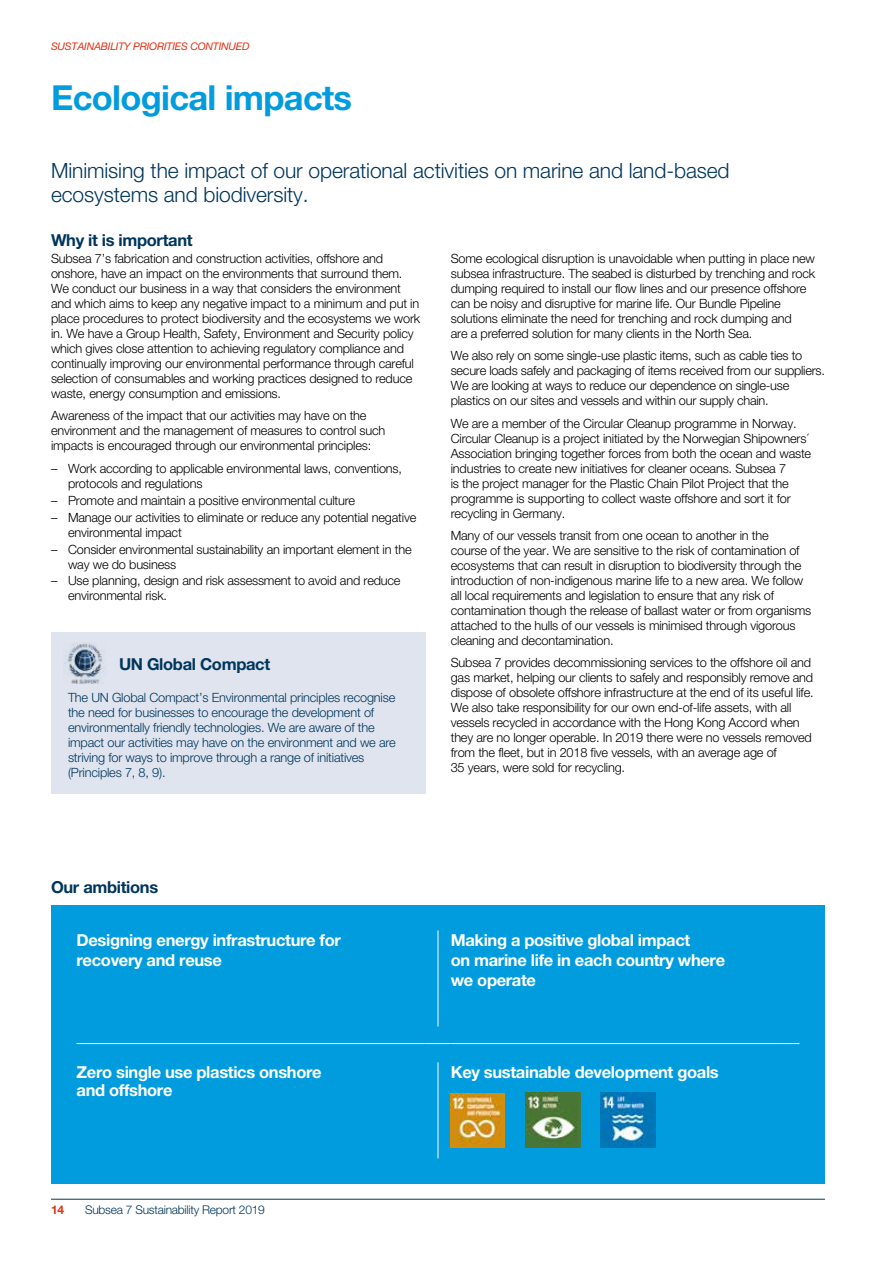
<style>
.page{position:relative;width:893px;height:1263px;background:#fff}
.page>*{position:absolute;margin:0;border:0;box-sizing:border-box;transform-origin:0 0}
.t1{font:700 34.5px "Helvetica Neue LT Std";letter-spacing:-.02em;color:#009cde}
.t2{font:300 21px/24px "Helvetica Neue LT Std";letter-spacing:-.005em;color:#00365c}
.t3{font:700 16.5px/20px "Helvetica Neue LT Std";letter-spacing:-.02em;color:#fff}
.t4{font:700 16.5px "Helvetica Neue LT Std";letter-spacing:-.02em;color:#00365c}
.t5{font:300 12.75px/15px "Helvetica Neue LT Std";letter-spacing:-.015em;color:#000}
.t6{font:300 12.75px/15px "Helvetica Neue LT Std";letter-spacing:-.015em;color:#00365c}
.t7{font:300 12px "Helvetica Neue LT Std";letter-spacing:-.02em;color:#00365c}
.t8{font:700 12px "Helvetica Neue LT Std";color:#e53012}
.t9{font:italic 10.5px "Helvetica Neue LT Std";letter-spacing:-.02em;color:#e53012}
</style>
<div class="page">
<div style="left:51px;top:632px;width:374px;height:162px;background:#dfe4ee"></div>
<div style="left:51px;top:905px;width:774px;height:278px;background:#009cde"></div>
<hr style="left:438px;top:930px;width:1px;height:96px;background:#fff">
<hr style="left:77px;top:1043px;width:348px;height:1px;background:#fff">
<svg style="left:425px;top:1043px;width:26px;height:1px"></svg>
<hr style="left:451px;top:1043px;width:348px;height:1px;background:#fff">
<hr style="left:438px;top:1062px;width:1px;height:96px;background:#fff">
<img style="left:526px;top:1093px;width:54px;height:54px">
<img style="left:451px;top:1093px;width:54px;height:54px">
<img style="left:601px;top:1093px;width:54px;height:54px">
<img style="left:65px;top:643px;width:40px;height:40px">
<hr style="left:51px;top:1199px;width:774px;height:1px;background:#00365c">
<p class="t9" style="left:51px;top:40px;width:200px">SUSTAINABILITY PRIORITIES CONTINUED</p>
<h1 class="t1" style="left:51px;top:76px;width:303px">Ecological impacts</h1>
<h2 class="t2" style="left:51px;top:158px;width:680px">Minimising the impact of our operational activities on marine and land-based ecosystems and biodiversity.</h2>
<p class="t4" style="left:51px;top:230px;width:143px">Why it is important</p>
<p class="t5" style="left:51px;top:250px;width:371px">Subsea 7’s fabrication and construction activities, offshore and onshore, have an impact on the environments that surround them.<br>We conduct our business in a way that considers the environment and which aims to keep any negative impact to a minimum and put in place procedures to protect biodiversity and the ecosystems we work in. We have a Group Health, Safety, Environment and Security policy which gives close attention to achieving regulatory compliance and continually improving our environmental performance through careful selection of consumables and working practices designed to reduce waste, energy consumption and emissions.</p>
<p class="t5" style="left:51px;top:408px;width:336px">Awareness of the impact that our activities may have on the environment and the management of measures to control such impacts is encouraged through our environmental principles:</p>
<p class="t5" style="left:68px;top:460px;width:336px;text-indent:-17px">– Work according to applicable environmental laws, conventions, protocols and regulations</p>
<p class="t5" style="left:51px;top:492px;width:306px">– Promote and maintain a positive environmental culture</p>
<p class="t5" style="left:68px;top:509px;width:350px;text-indent:-17px">– Manage our activities to eliminate or reduce any potential negative environmental impact</p>
<p class="t5" style="left:68px;top:541px;width:345px;text-indent:-17px">– Consider environmental sustainability an important element in the way we do business</p>
<p class="t5" style="left:68px;top:573px;width:334px;text-indent:-17px">– Use planning, design and risk assessment to avoid and reduce environmental risk.</p>
<p class="t4" style="left:119px;top:654px;width:153px">UN Global Compact</p>
<p class="t6" style="left:68px;top:689px;width:329px">The UN Global Compact’s Environmental principles recognise the need for businesses to encourage the development of environmentally friendly technologies. We are aware of the impact our activities may have on the environment and we are striving for ways to improve through a range of initiatives (Principles 7, 8, 9).</p>
<p class="t5" style="left:451px;top:250px;width:366px">Some ecological disruption is unavoidable when putting in place new subsea infrastructure. The seabed is disturbed by trenching and rock dumping required to install our flow lines and our presence offshore can be noisy and disruptive for marine life. Our Bundle Pipeline solutions eliminate the need for trenching and rock dumping and<br>are a preferred solution for many clients in the North Sea.</p>
<p class="t5" style="left:451px;top:348px;width:376px">We also rely on some single-use plastic items, such as cable ties to secure loads safely and packaging of items received from our suppliers.<br>We are looking at ways to reduce our dependence on single-use plastics on our sites and vessels and within our supply chain.</p>
<p class="t5" style="left:451px;top:415px;width:362px">We are a member of the Circular Cleanup programme in Norway.<br>Circular Cleanup is a project initiated by the Norwegian Shipowners´ Association bringing together forces from both the ocean and waste industries to create new initiatives for cleaner oceans. Subsea 7<br>is the project manager for the Plastic Chain Pilot Project that the programme is supporting to collect waste offshore and sort it for recycling in Germany.</p>
<p class="t5" style="left:451px;top:528px;width:362px">Many of our vessels transit from one ocean to another in the<br>course of the year. We are sensitive to the risk of contamination of ecosystems that can result in disruption to biodiversity through the introduction of non-indigenous marine life to a new area. We follow all local requirements and legislation to ensure that any risk of contamination though the release of ballast water or from organisms attached to the hulls of our vessels is minimised through vigorous cleaning and decontamination.</p>
<p class="t5" style="left:451px;top:655px;width:364px">Subsea 7 provides decommissioning services to the offshore oil and gas market, helping our clients to safely and responsibly remove and dispose of obsolete offshore infrastructure at the end of its useful life.<br>We also take responsibility for our own end-of-life assets, with all vessels recycled in accordance with the Hong Kong Accord when they are no longer operable. In 2019 there were no vessels removed from the fleet, but in 2018 five vessels, with an average age of<br>35 years, were sold for recycling.</p>
<p class="t4" style="left:51px;top:877px;width:109px">Our ambitions</p>
<p class="t3" style="left:77px;top:930px;width:266px">Designing energy infrastructure for recovery and reuse</p>
<p class="t3" style="left:451px;top:930px;width:276px">Making a positive global impact<br>on marine life in each country where we operate</p>
<p class="t3" style="left:77px;top:1063px;width:247px;line-height:18px">Zero single use plastics onshore and offshore</p>
<p class="t3" style="left:451px;top:1062px;width:270px">Key sustainable development goals</p>
<p class="t8" style="left:51px;top:1202px;width:15px">14</p>
<p class="t7" style="left:85px;top:1202px;width:181px">Subsea 7 Sustainability Report 2019</p>
</div>
